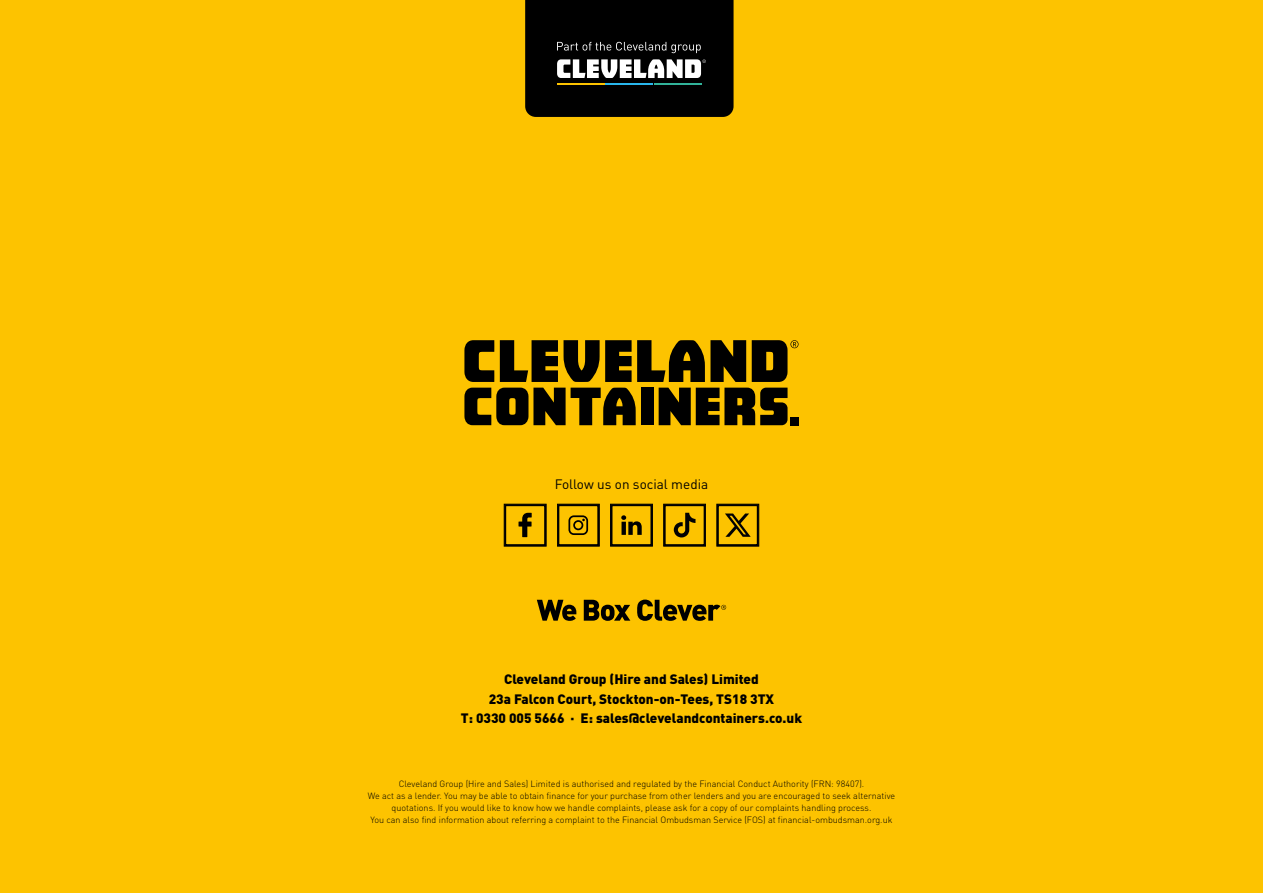
<style>
.page{position:relative;width:1263px;height:893px;background:#fdc300}
.page>*{position:absolute;margin:0;border:0;box-sizing:border-box;transform-origin:0 0}
.t1{font:900 13.5px/19.5px "DIN Pro";color:#000;text-align:center}
.t2{font:13.5px "DIN Pro";color:#000}
.t3{font:300 9px/12px "DIN Pro";color:#000;text-align:center}
</style>
<div class="page">
<svg style="left:500px;top:340px;width:246px;height:42px"></svg>
<svg style="left:464px;top:340px;width:30px;height:42px"></svg>
<svg style="left:752px;top:340px;width:46px;height:42px"></svg>
<div style="left:641px;top:388px;width:13px;height:37px;background:#000"></div>
<svg style="left:464px;top:388px;width:172px;height:37px"></svg>
<svg style="left:659px;top:388px;width:128px;height:37px"></svg>
<div style="left:790px;top:417px;width:8px;height:8px;background:#000"></div>
<svg style="left:537px;top:600px;width:189px;height:21px"></svg>
<div style="left:663px;top:504px;width:43px;height:42px;border:1px solid #000"></div>
<svg style="left:664px;top:504px;width:42px;height:42px"></svg>
<svg style="left:717px;top:504px;width:42px;height:42px"></svg>
<svg style="left:504px;top:504px;width:42px;height:42px"></svg>
<div style="left:610px;top:504px;width:43px;height:42px;border:1px solid #000"></div>
<svg style="left:610px;top:504px;width:42px;height:42px"></svg>
<div style="left:557px;top:504px;width:43px;height:42px;border:1px solid #000"></div>
<svg style="left:557px;top:504px;width:42px;height:42px"></svg>
<svg style="left:525px;top:0;width:208px;height:117px;background:#181817"></svg>
<hr style="left:557px;top:83px;width:48px;height:2px;background:#fdc300">
<hr style="left:605px;top:83px;width:48px;height:2px;background:#29b7ec">
<hr style="left:654px;top:83px;width:47px;height:2px;background:#31b39a">
<h1 class="t2" style="left:555px;top:475px;width:155px">Follow us on social media</h1>
<h1 class="t1" style="left:461px;top:669px;width:343px">Cleveland Group (Hire and Sales) Limited<br>23a Falcon Court, Stockton-on-Tees, TS18 3TX<br>T: 0330 005 5666 · E: sales@clevelandcontainers.co.uk</h1>
<p class="t3" style="left:368px;top:777px;width:529px">Cleveland Group (Hire and Sales) Limited is authorised and regulated by the Financial Conduct Authority (FRN: 98407).<br>We act as a lender. You may be able to obtain finance for your purchase from other lenders and you are encouraged to seek alternative quotations. If you would like to know how we handle complaints, please ask for a copy of our complaints handling process.<br>You can also find information about referring a complaint to the Financial Ombudsman Service (FOS) at financial-ombudsman.org.uk</p>
</div>
